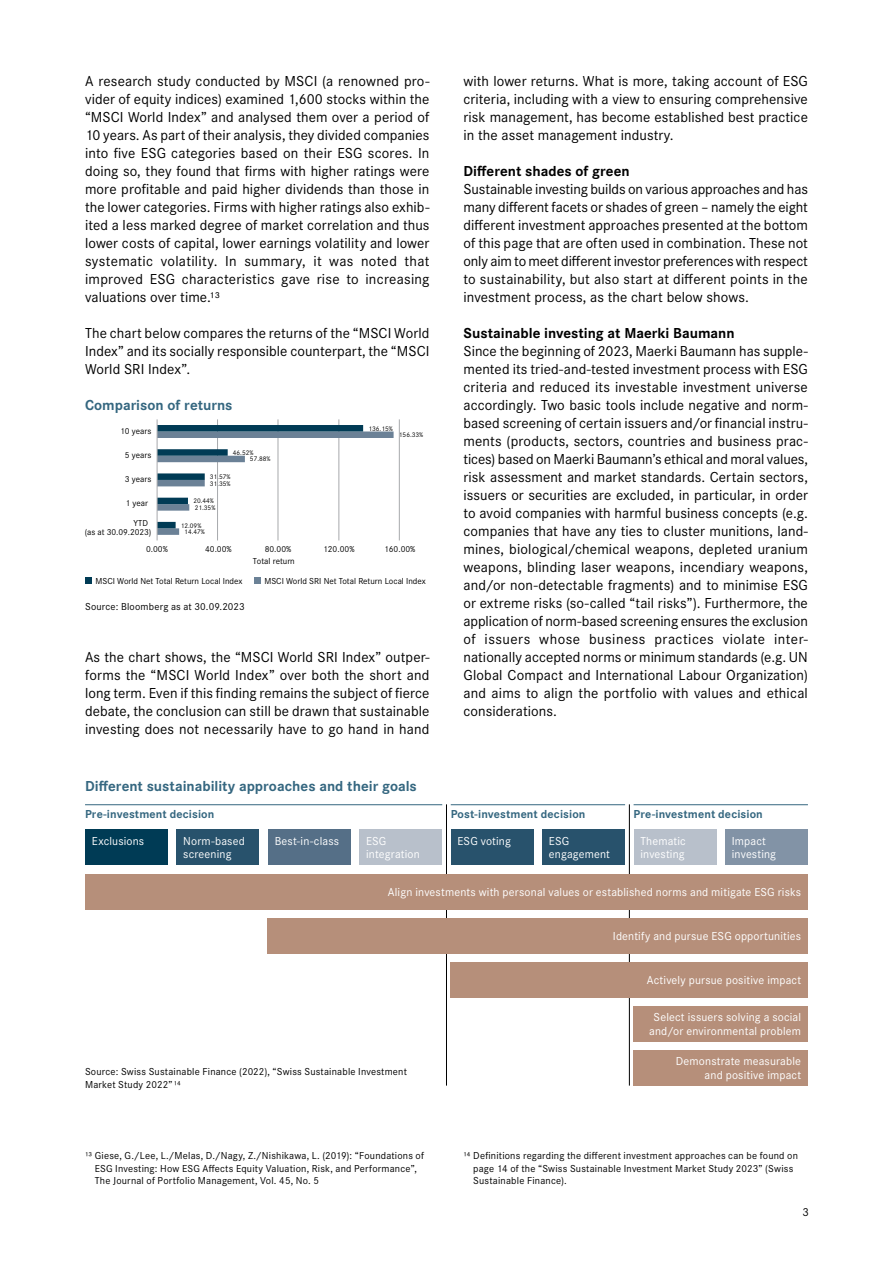
<style>
.page{position:relative;width:893px;height:1263px;background:#fff}
.page>*{position:absolute;margin:0;border:0;box-sizing:border-box;transform-origin:0 0}
.t1{font:15px/18px "Corporate S";letter-spacing:.005em;color:#000;text-align:justify}
.t2{font:700 15px "Corporate S";color:#356780}
.t3{font:700 15px "Corporate S";color:#000}
.t4{font:12px/13.5px "Corporate S";letter-spacing:.015em;color:#fff}
.t5{font:700 12px "Corporate S";letter-spacing:.01em;color:#356780}
.t6{font:12px "Corporate S";color:#000}
.t7{font:10.5px/12.8px "Corporate S";letter-spacing:.015em;color:#000}
.t8{font:9px/8.7px "Corporate S";color:#000}
.t9{font:6.9px "Corporate S";color:#000}
</style>
<div class="page">
<div style="left:85px;top:577px;width:7px;height:7px;background:#003b55"></div>
<div style="left:254px;top:577px;width:6px;height:7px;background:#6b8196"></div>
<hr style="left:217px;top:419px;width:1px;height:121px;background:#a7a9ac">
<hr style="left:278px;top:419px;width:1px;height:121px;background:#a7a9ac">
<hr style="left:339px;top:419px;width:1px;height:121px;background:#a7a9ac">
<hr style="left:399px;top:419px;width:1px;height:121px;background:#a7a9ac">
<svg style="left:158px;top:425px;width:236px;height:110px"></svg>
<hr style="left:157px;top:419px;width:1px;height:121px;background:#a7a9ac">
<hr style="left:446px;top:804px;width:1px;height:281px;background:#000">
<hr style="left:629px;top:804px;width:1px;height:281px;background:#000">
<div style="left:85px;top:874px;width:723px;height:35px;background:#b68f7a"></div>
<div style="left:268px;top:918px;width:540px;height:35px;background:#b68f7a"></div>
<div style="left:451px;top:962px;width:357px;height:35px;background:#b68f7a"></div>
<div style="left:634px;top:1006px;width:174px;height:35px;background:#b68f7a"></div>
<div style="left:634px;top:1050px;width:174px;height:35px;background:#b68f7a"></div>
<div style="left:85px;top:830px;width:83px;height:35px;background:#003b55"></div>
<div style="left:176px;top:830px;width:83px;height:35px;background:#28526c"></div>
<div style="left:451px;top:830px;width:83px;height:35px;background:#28526c"></div>
<div style="left:542px;top:830px;width:83px;height:35px;background:#28526c"></div>
<div style="left:268px;top:830px;width:83px;height:35px;background:#556f87"></div>
<div style="left:634px;top:830px;width:82px;height:35px;background:#b8c0cb"></div>
<div style="left:359px;top:830px;width:83px;height:35px;background:#b8c0cb"></div>
<div style="left:725px;top:830px;width:83px;height:35px;background:#8293a6"></div>
<hr style="left:85px;top:804px;width:357px;height:1px;background:#356780">
<hr style="left:451px;top:804px;width:174px;height:1px;background:#356780">
<hr style="left:634px;top:804px;width:174px;height:1px;background:#356780">
<p class="t1" style="left:85px;top:72px;width:346px">A research study conducted by MSCI (a renowned pro&shy;vider of equity indices) examined 1,600 stocks within the “MSCI World Index” and analysed them over a period of 10 years. As part of their analysis, they divided companies into five ESG categories based on their ESG scores. In doing so, they found that firms with higher ratings were more profitable and paid higher dividends than those in the lower categories. Firms with higher ratings also exhib&shy;ited a less marked degree of market correlation and thus lower costs of capital, lower earnings volatility and lower systematic volatility. In summary, it was noted that improved ESG characteristics gave rise to increasing valuations over time.¹³</p>
<p class="t1" style="left:85px;top:324px;width:346px">The chart below compares the returns of the “MSCI World Index” and its socially responsible counterpart, the “MSCI World SRI Index”.</p>
<p class="t2" style="left:85px;top:396px;width:149px">Comparison of returns</p>
<p class="t8" style="left:120px;top:426px;width:33px">10 years</p>
<p class="t9" style="left:368px;top:424px;width:26px">136.15%</p>
<p class="t9" style="left:399px;top:431px;width:26px">156.33%</p>
<p class="t8" style="left:125px;top:451px;width:28px">5 years</p>
<p class="t9" style="left:233px;top:449px;width:22px">46.52%</p>
<p class="t9" style="left:250px;top:455px;width:22px">57.88%</p>
<p class="t8" style="left:125px;top:475px;width:28px">3 years</p>
<p class="t9" style="left:210px;top:473px;width:22px">31.57%</p>
<p class="t9" style="left:210px;top:479px;width:22px">31.35%</p>
<p class="t8" style="left:125px;top:499px;width:24px">1 year</p>
<p class="t9" style="left:193px;top:497px;width:22px">20.44%</p>
<p class="t9" style="left:195px;top:504px;width:22px">21.35%</p>
<p class="t8" style="left:85px;top:519px;width:68px;text-indent:49px">YTD (as at 30.09.2023)</p>
<p class="t9" style="left:181px;top:521px;width:22px">12.09%</p>
<p class="t9" style="left:184px;top:528px;width:22px">14.47%</p>
<p class="t8" style="left:146px;top:545px;width:23px">0.00%</p>
<p class="t8" style="left:205px;top:545px;width:28px">40.00%</p>
<p class="t8" style="left:265px;top:545px;width:28px">80.00%</p>
<p class="t8" style="left:323px;top:545px;width:33px">120.00%</p>
<p class="t8" style="left:384px;top:545px;width:33px">160.00%</p>
<p class="t8" style="left:253px;top:557px;width:44px">Total return</p>
<p class="t8" style="left:96px;top:576px;width:148px">MSCI World Net Total Return Local Index</p>
<p class="t8" style="left:264px;top:576px;width:163px">MSCI World SRI Net Total Return Local Index</p>
<p class="t7" style="left:85px;top:600px;width:161px">Source: Bloomberg as at 30.09.2023</p>
<p class="t1" style="left:85px;top:648px;width:346px">As the chart shows, the “MSCI World SRI Index” outper&shy;forms the “MSCI World Index” over both the short and long term. Even if this finding remains the subject of fierce debate, the conclusion can still be drawn that sustainable investing does not necessarily have to go hand in hand</p>
<p class="t2" style="left:85px;top:778px;width:333px">Different sustainability approaches and their goals</p>
<p class="t1" style="left:463px;top:72px;width:346px">with lower returns. What is more, taking account of ESG criteria, including with a view to ensuring comprehensive risk management, has become established best practice in the asset management industry.</p>
<p class="t3" style="left:463px;top:162px;width:168px">Different shades of green</p>
<p class="t1" style="left:463px;top:180px;width:346px">Sustainable investing builds on various approaches and has many different facets or shades of green – namely the eight different investment approaches presented at the bottom of this page that are often used in combination. These not only aim to meet different investor preferences with respect to sustainability, but also start at different points in the investment process, as the chart below shows.</p>
<p class="t3" style="left:463px;top:324px;width:273px">Sustainable investing at Maerki Baumann</p>
<p class="t1" style="left:463px;top:342px;width:346px">Since the beginning of 2023, Maerki Baumann has supple&shy;mented its tried-and-tested investment process with ESG criteria and reduced its investable investment universe accordingly. Two basic tools include negative and norm&shy;based screening of certain issuers and/or financial instru&shy;ments (products, sectors, countries and business prac&shy;tices) based on Maerki Baumann’s ethical and moral values, risk assessment and market standards. Certain sectors, issuers or securities are excluded, in particular, in order to avoid companies with harmful business concepts (e.g. companies that have any ties to cluster munitions, land&shy;mines, biological/chemical weapons, depleted uranium weapons, blinding laser weapons, incendiary weapons, and/or non-detectable fragments) and to minimise ESG or extreme risks (so-called “tail risks”). Furthermore, the application of norm-based screening ensures the exclusion of issuers whose business practices violate inter&shy;nationally accepted norms or minimum standards (e.g. UN Global Compact and International Labour Organization) and aims to align the portfolio with values and ethical considerations.</p>
<p class="t5" style="left:85px;top:807px;width:131px">Pre-investment decision</p>
<p class="t5" style="left:451px;top:807px;width:136px">Post-investment decision</p>
<p class="t5" style="left:634px;top:807px;width:131px">Pre-investment decision</p>
<p class="t4" style="left:92px;top:834px;width:54px">Exclusions</p>
<p class="t4" style="left:183px;top:834px;width:63px">Norm-based screening</p>
<p class="t4" style="left:458px;top:834px;width:55px">ESG voting</p>
<p class="t4" style="left:549px;top:834px;width:63px">ESG engagement</p>
<p class="t4" style="left:366px;top:834px;width:55px">ESG integration</p>
<p class="t4" style="left:732px;top:834px;width:46px">Impact investing</p>
<p class="t4" style="left:275px;top:834px;width:66px">Best-in-class</p>
<p class="t4" style="left:640px;top:834px;width:47px">Thematic investing</p>
<p class="t4" style="left:388px;top:885px;width:415px">Align investments with personal values or established norms and mitigate ESG risks</p>
<p class="t4" style="left:613px;top:929px;width:190px">Identify and pursue ESG opportunities</p>
<p class="t4" style="left:647px;top:973px;width:156px">Actively pursue positive impact</p>
<p class="t4" style="left:649px;top:1010px;width:153px;text-align:center">Select issuers solving a social and/or environmental problem</p>
<p class="t4" style="left:676px;top:1055px;width:127px;text-align:right">Demonstrate measurable and positive impact</p>
<p class="t7" style="left:85px;top:1065px;width:323px">Source: Swiss Sustainable Finance (2022), “Swiss Sustainable Investment<br>Market Study 2022”¹⁴</p>
<p class="t7" style="left:95px;top:1149px;width:331px;text-indent:-10px">¹³ Giese, G./Lee, L./Melas, D./Nagy, Z./Nishikawa, L. (2019): “Foundations of<br>ESG Investing: How ESG Affects Equity Valuation, Risk, and Performance”,<br>The Journal of Portfolio Management, Vol. 45, No. 5</p>
<p class="t7" style="left:473px;top:1149px;width:326px;text-indent:-10px">¹⁴ Definitions regarding the different investment approaches can be found on page 14 of the “Swiss Sustainable Investment Market Study 2023” (Swiss<br>Sustainable Finance).</p>
<p class="t6" style="left:803px;top:1205px;width:8px">3</p>
</div>
